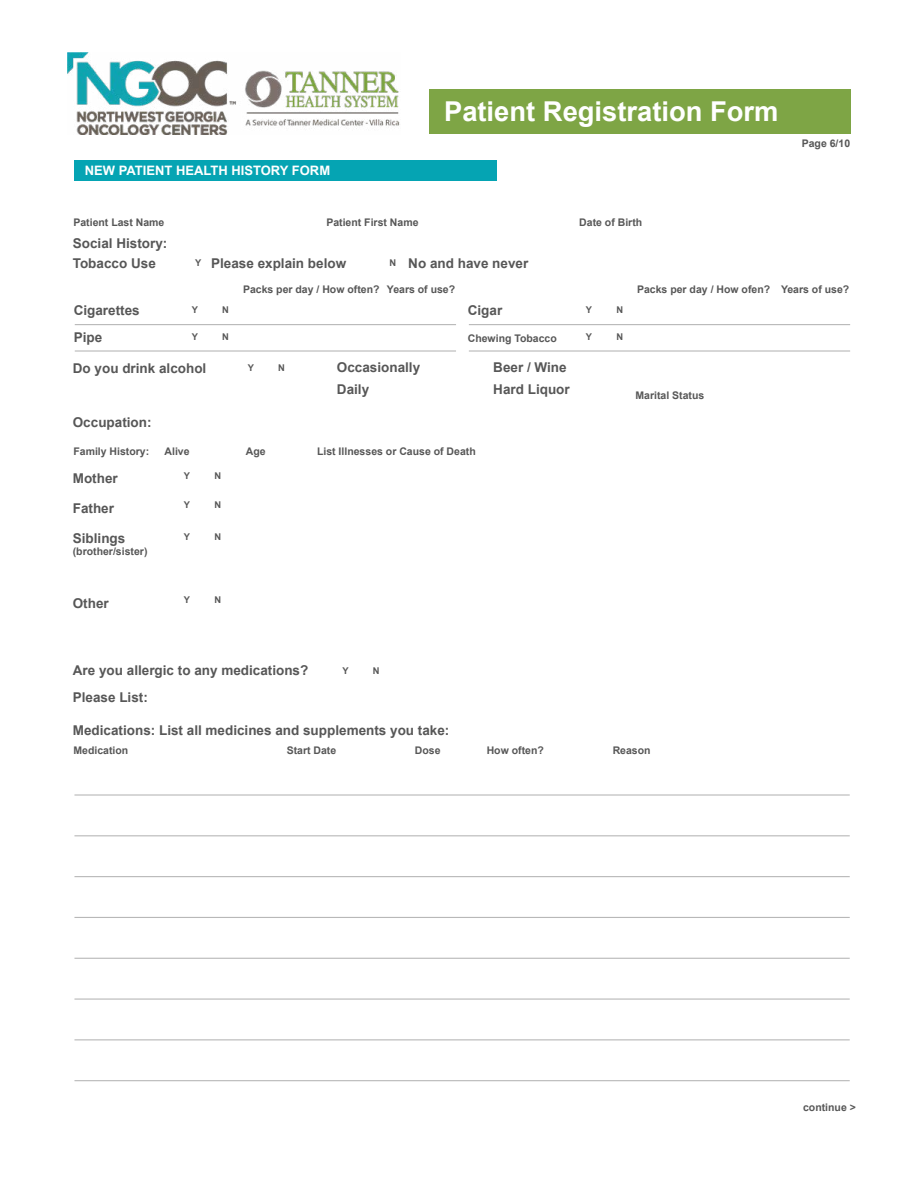
<style>
.page{position:relative;width:918px;height:1188px;background:#fff}
.page>*{position:absolute;margin:0;border:0;box-sizing:border-box;transform-origin:0 0}
.t1{font:700 27.3px "Arial";color:#fff}
.t2{font:700 13.5px/29.7px "Arial";color:#575757}
.t3{font:700 13.05px "Arial";color:#fff}
.t4{font:700 10.5px "Arial";color:#575757}
.t5{font:700 9.3px "Arial";color:#575757}
</style>
<div class="page">
<div style="left:74px;top:160px;width:422px;height:20px;background:#05a4b3"></div>
<hr style="left:75px;top:324px;width:381px;height:1px;background:#b8b8b8">
<hr style="left:469px;top:324px;width:381px;height:1px;background:#b8b8b8">
<hr style="left:75px;top:350px;width:381px;height:2px;background:#b8b8b8">
<hr style="left:469px;top:350px;width:381px;height:2px;background:#b8b8b8">
<hr style="left:74px;top:794px;width:776px;height:2px;background:#b8b8b8">
<hr style="left:74px;top:835px;width:776px;height:1px;background:#b8b8b8">
<hr style="left:74px;top:876px;width:776px;height:1px;background:#b8b8b8">
<hr style="left:74px;top:917px;width:776px;height:1px;background:#b8b8b8">
<hr style="left:74px;top:958px;width:776px;height:1px;background:#b8b8b8">
<hr style="left:74px;top:999px;width:776px;height:1px;background:#b8b8b8">
<hr style="left:74px;top:1039px;width:776px;height:1px;background:#b8b8b8">
<hr style="left:74px;top:1080px;width:776px;height:1px;background:#b8b8b8">
<div style="left:429px;top:89px;width:421px;height:44px;background:#7ea545"></div>
<img style="left:68px;top:53px;width:332px;height:82px">
<p class="t3" style="left:85px;top:162px;width:247px">NEW PATIENT HEALTH HISTORY FORM</p>
<h1 class="t1" style="left:444px;top:94px;width:336px">Patient Registration Form</h1>
<p class="t4" style="left:73px;top:216px;width:93px">Patient Last Name</p>
<p class="t2" style="left:73px;top:229px;width:96px">Social History:</p>
<p class="t4" style="left:326px;top:216px;width:94px">Patient First Name</p>
<p class="t4" style="left:579px;top:216px;width:64px">Date of Birth</p>
<p class="t2" style="left:73px;top:248px;width:85px">Tobacco Use</p>
<p class="t2" style="left:211px;top:248px;width:137px">Please explain below</p>
<p class="t2" style="left:408px;top:248px;width:122px">No and have never</p>
<p class="t5" style="left:195px;top:256px;width:8px">Y</p>
<p class="t5" style="left:390px;top:256px;width:8px">N</p>
<p class="t4" style="left:802px;top:136px;width:50px">Page 6/10</p>
<p class="t4" style="left:243px;top:282px;width:214px">Packs per day / How often? Years of use?</p>
<p class="t4" style="left:637px;top:282px;width:214px">Packs per day / How ofen? Years of use?</p>
<p class="t2" style="left:74px;top:296px;width:68px">Cigarettes</p>
<p class="t2" style="left:468px;top:296px;width:36px">Cigar</p>
<p class="t2" style="left:74px;top:323px;width:30px">Pipe</p>
<p class="t4" style="left:468px;top:331px;width:91px">Chewing Tobacco</p>
<p class="t2" style="left:337px;top:353px;width:85px">Occasionally</p>
<p class="t2" style="left:493px;top:353px;width:75px">Beer / Wine</p>
<p class="t2" style="left:337px;top:375px;width:34px">Daily</p>
<p class="t2" style="left:493px;top:375px;width:78px">Hard Liquor</p>
<p class="t2" style="left:73px;top:408px;width:80px">Occupation:</p>
<p class="t5" style="left:192px;top:304px;width:8px">Y</p>
<p class="t5" style="left:586px;top:304px;width:8px">Y</p>
<p class="t5" style="left:222px;top:304px;width:8px">N</p>
<p class="t5" style="left:616px;top:304px;width:8px">N</p>
<p class="t5" style="left:192px;top:331px;width:8px">Y</p>
<p class="t5" style="left:586px;top:331px;width:8px">Y</p>
<p class="t5" style="left:222px;top:331px;width:8px">N</p>
<p class="t5" style="left:616px;top:331px;width:8px">N</p>
<p class="t2" style="left:73px;top:354px;width:135px">Do you drink alcohol</p>
<p class="t5" style="left:248px;top:362px;width:8px">Y</p>
<p class="t5" style="left:278px;top:362px;width:8px">N</p>
<p class="t4" style="left:73px;top:444px;width:77px">Family History:</p>
<p class="t4" style="left:165px;top:444px;width:27px">Alive</p>
<p class="t4" style="left:246px;top:444px;width:21px">Age</p>
<p class="t4" style="left:317px;top:444px;width:160px">List Illnesses or Cause of Death</p>
<p class="t2" style="left:73px;top:464px;width:46px">Mother<br>Father</p>
<p class="t5" style="left:184px;top:469px;width:8px">Y</p>
<p class="t5" style="left:184px;top:499px;width:8px">Y</p>
<p class="t5" style="left:214px;top:469px;width:8px">N</p>
<p class="t5" style="left:214px;top:499px;width:8px">N</p>
<p class="t2" style="left:73px;top:524px;width:54px">Siblings</p>
<p class="t4" style="left:73px;top:544px;width:76px">(brother/sister)</p>
<p class="t5" style="left:184px;top:530px;width:8px">Y</p>
<p class="t5" style="left:214px;top:530px;width:8px">N</p>
<p class="t4" style="left:635px;top:389px;width:70px">Marital Status</p>
<p class="t2" style="left:73px;top:589px;width:38px">Other</p>
<p class="t5" style="left:184px;top:594px;width:8px">Y</p>
<p class="t5" style="left:214px;top:594px;width:8px">N</p>
<p class="t2" style="left:73px;top:656px;width:237px">Are you allergic to any medications?</p>
<p class="t2" style="left:73px;top:683px;width:77px">Please List:</p>
<p class="t5" style="left:342px;top:664px;width:8px">Y</p>
<p class="t5" style="left:373px;top:664px;width:8px">N</p>
<p class="t2" style="left:73px;top:716px;width:378px">Medications: List all medicines and supplements you take:</p>
<p class="t4" style="left:73px;top:744px;width:56px">Medication</p>
<p class="t4" style="left:287px;top:744px;width:51px">Start Date</p>
<p class="t4" style="left:415px;top:744px;width:27px">Dose</p>
<p class="t4" style="left:487px;top:744px;width:59px">How often?</p>
<p class="t4" style="left:613px;top:744px;width:39px">Reason</p>
<p class="t4" style="left:803px;top:1100px;width:54px">continue &gt;</p>
</div>
